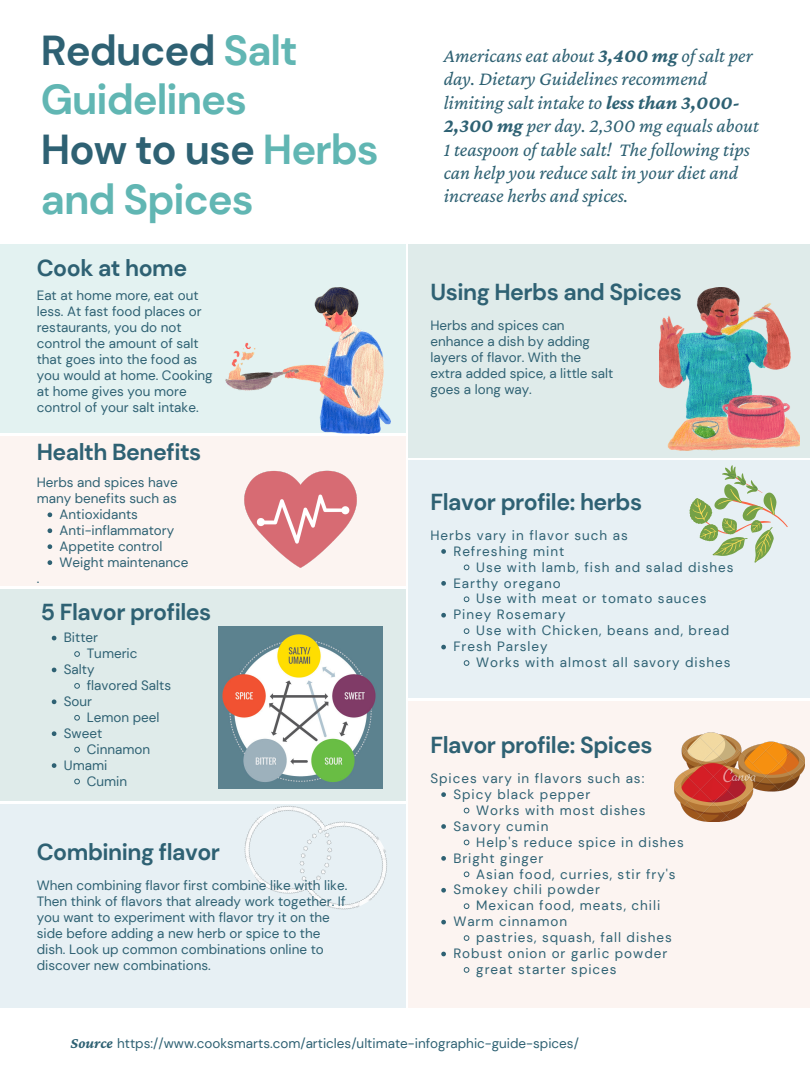
<style>
.page{position:relative;width:810px;height:1080px;background:#fff}
.page>*{position:absolute;margin:0;border:0;box-sizing:border-box;transform-origin:0 0}
.t1{font:700 41.81px/49.7px "DM Sans";letter-spacing:-.025em;color:#61b6b3}
.t2{font:700 23.06px "DM Sans";letter-spacing:-.02em;color:#2e6173}
.t3{font:italic 19.88px/23.4px "Crimson Pro";color:#2e6173}
.t4{font:italic 700 15.38px "Crimson Pro";color:#2e6173}
.t5{font:13.5px/15.9px "DM Sans";color:#2e6173}
.t6{font:13.44px "DM Sans";letter-spacing:.07em;color:#2e6173}
.t7{font:13.44px/15.9px "DM Sans";color:#2e6173}
.s1{color:#2e6173}
.s2{font-weight:700}
</style>
<div class="page">
<div style="left:0;top:436px;width:405px;height:150px;background:#fcf4f1"></div>
<div style="left:408px;top:461px;width:402px;height:237px;background:#e7f0f4"></div>
<div style="left:0;top:589px;width:405px;height:212px;background:#dfebea"></div>
<div style="left:408px;top:701px;width:402px;height:306px;background:#fcf4f1"></div>
<div style="left:0;top:804px;width:405px;height:204px;background:#e7f0f4"></div>
<div style="left:0;top:244px;width:405px;height:189px;background:#e3f2f1"></div>
<img style="left:225px;top:287px;width:166px;height:146px">
<div style="left:408px;top:244px;width:402px;height:214px;background:#dfebea"></div>
<img style="left:659px;top:287px;width:140px;height:164px">
<img style="left:218px;top:626px;width:165px;height:163px">
<svg style="left:441px;top:549px;width:5px;height:5px"></svg>
<svg style="left:464px;top:565px;width:5px;height:5px"></svg>
<svg style="left:441px;top:581px;width:5px;height:5px"></svg>
<svg style="left:464px;top:596px;width:5px;height:6px"></svg>
<svg style="left:441px;top:613px;width:5px;height:5px"></svg>
<svg style="left:464px;top:628px;width:5px;height:6px"></svg>
<svg style="left:441px;top:645px;width:5px;height:4px"></svg>
<svg style="left:464px;top:660px;width:5px;height:6px"></svg>
<svg style="left:689px;top:465px;width:99px;height:98px"></svg>
<img style="left:675px;top:732px;width:129px;height:89px">
<img style="left:244px;top:470px;width:113px;height:97px">
<img style="left:231px;top:771px;width:156px;height:139px">
<svg style="left:48px;top:512px;width:4px;height:5px"></svg>
<svg style="left:48px;top:528px;width:4px;height:5px"></svg>
<svg style="left:48px;top:544px;width:4px;height:5px"></svg>
<svg style="left:48px;top:560px;width:4px;height:5px"></svg>
<svg style="left:52px;top:636px;width:4px;height:4px"></svg>
<svg style="left:74px;top:651px;width:6px;height:6px"></svg>
<svg style="left:52px;top:668px;width:4px;height:4px"></svg>
<svg style="left:74px;top:683px;width:6px;height:6px"></svg>
<svg style="left:52px;top:699px;width:4px;height:5px"></svg>
<svg style="left:74px;top:715px;width:6px;height:6px"></svg>
<svg style="left:52px;top:731px;width:4px;height:5px"></svg>
<svg style="left:74px;top:747px;width:6px;height:6px"></svg>
<svg style="left:52px;top:763px;width:4px;height:5px"></svg>
<svg style="left:74px;top:779px;width:6px;height:5px"></svg>
<svg style="left:441px;top:792px;width:5px;height:5px"></svg>
<svg style="left:464px;top:808px;width:5px;height:5px"></svg>
<svg style="left:441px;top:824px;width:5px;height:5px"></svg>
<svg style="left:464px;top:840px;width:5px;height:5px"></svg>
<svg style="left:441px;top:856px;width:5px;height:5px"></svg>
<svg style="left:464px;top:871px;width:5px;height:6px"></svg>
<svg style="left:441px;top:888px;width:5px;height:5px"></svg>
<svg style="left:464px;top:903px;width:5px;height:6px"></svg>
<svg style="left:441px;top:920px;width:5px;height:4px"></svg>
<svg style="left:464px;top:935px;width:5px;height:6px"></svg>
<svg style="left:441px;top:952px;width:5px;height:4px"></svg>
<svg style="left:464px;top:967px;width:5px;height:6px"></svg>
<p class="t1" style="left:41px;top:25px;width:258px"><span class="s1">Reduced</span> Salt<br>Guidelines</p>
<p class="t1" style="left:41px;top:125px;width:339px"><span class="s1">How to use</span> Herbs and Spices</p>
<p class="t2" style="left:37px;top:253px;width:152px">Cook at home</p>
<p class="t5" style="left:37px;top:287px;width:178px">Eat at home more, eat out less. At fast food places or restaurants, you do not control the amount of salt that goes into the food as you would at home. Cooking at home gives you more control of your salt intake.</p>
<p class="t2" style="left:37px;top:438px;width:166px">Health Benefits</p>
<p class="t7" style="left:37px;top:475px;width:143px">Herbs and spices have many benefits such as</p>
<p class="t6" style="left:37px;top:569px;width:4px">.</p>
<p class="t7" style="left:60px;top:506px;width:80px">Antioxidants</p>
<p class="t7" style="left:60px;top:522px;width:116px">Anti-inflammatory</p>
<p class="t7" style="left:60px;top:538px;width:104px">Appetite control</p>
<p class="t7" style="left:60px;top:554px;width:130px">Weight maintenance</p>
<p class="t2" style="left:41px;top:597px;width:172px">5 Flavor profiles</p>
<p class="t6" style="left:64px;top:629px;width:36px">Bitter</p>
<p class="t7" style="left:87px;top:646px;width:52px">Tumeric</p>
<p class="t6" style="left:64px;top:661px;width:32px">Salty</p>
<p class="t7" style="left:87px;top:678px;width:86px">flavored Salts</p>
<p class="t6" style="left:64px;top:693px;width:30px">Sour</p>
<p class="t7" style="left:87px;top:709px;width:74px">Lemon peel</p>
<p class="t6" style="left:64px;top:725px;width:40px">Sweet</p>
<p class="t7" style="left:87px;top:741px;width:65px">Cinnamon</p>
<p class="t6" style="left:64px;top:756px;width:45px">Umami</p>
<p class="t6" style="left:87px;top:772px;width:42px">Cumin</p>
<p class="t2" style="left:37px;top:837px;width:185px">Combining flavor</p>
<p class="t5" style="left:37px;top:877px;width:312px">When combining flavor first combine like with like.<br>Then think of flavors that already work together. If you want to experiment with flavor try it on the side before adding a new herb or spice to the dish. Look up common combinations online to discover new combinations.</p>
<p class="t3" style="left:444px;top:43px;width:317px">Americans eat about <span class="s2">3,400 mg</span> of salt per day. Dietary Guidelines recommend limiting salt intake to <span class="s2">less than 3,000- 2,300 mg</span> per day. 2,300 mg equals about 1 teaspoon of table salt! Thefollowing tips can help you reduce salt in your diet and increase herbs and spices.</p>
<p class="t2" style="left:430px;top:277px;width:253px">Using Herbs and Spices</p>
<p class="t5" style="left:430px;top:318px;width:184px">Herbs and spices can enhance a dish by adding layers of flavor. With the extra added spice, a little salt goes a long way.</p>
<p class="t2" style="left:430px;top:487px;width:213px">Flavor profile: herbs</p>
<p class="t6" style="left:453px;top:542px;width:112px">Refreshing mint</p>
<p class="t6" style="left:476px;top:558px;width:259px">Use with lamb, fish and salad dishes</p>
<p class="t6" style="left:453px;top:574px;width:109px">Earthy oregano</p>
<p class="t6" style="left:476px;top:590px;width:232px">Use with meat or tomato sauces</p>
<p class="t6" style="left:453px;top:606px;width:114px">Piney Rosemary</p>
<p class="t6" style="left:476px;top:622px;width:255px">Use with Chicken, beans and, bread</p>
<p class="t6" style="left:453px;top:638px;width:96px">Fresh Parsley</p>
<p class="t6" style="left:476px;top:654px;width:256px">Works with almost all savory dishes</p>
<p class="t6" style="left:430px;top:526px;width:199px">Herbs vary in flavor such as</p>
<p class="t2" style="left:430px;top:730px;width:224px">Flavor profile: Spices</p>
<p class="t6" style="left:453px;top:786px;width:138px">Spicy black pepper</p>
<p class="t6" style="left:476px;top:801px;width:171px">Works with most dishes</p>
<p class="t6" style="left:453px;top:817px;width:96px">Savory cumin</p>
<p class="t6" style="left:476px;top:833px;width:209px">Help's reduce spice in dishes</p>
<p class="t6" style="left:453px;top:849px;width:92px">Bright ginger</p>
<p class="t6" style="left:476px;top:865px;width:201px">Asian food, curries, stir fry's</p>
<p class="t6" style="left:453px;top:881px;width:148px">Smokey chili powder</p>
<p class="t6" style="left:476px;top:897px;width:185px">Mexican food, meats, chili</p>
<p class="t6" style="left:453px;top:913px;width:115px">Warm cinnamon</p>
<p class="t6" style="left:476px;top:929px;width:197px">pastries, squash, fall dishes</p>
<p class="t6" style="left:453px;top:945px;width:215px">Robust onion or garlic powder</p>
<p class="t6" style="left:476px;top:961px;width:142px">great starter spices</p>
<p class="t6" style="left:430px;top:770px;width:215px">Spices vary in flavors such as:</p>
<p class="t4" style="left:71px;top:1034px;width:44px">Source</p>
<p class="t5" style="left:117px;top:1036px;width:463px">https://www.cooksmarts.com/articles/ultimate-infographic-guide-spices/</p>
</div>
